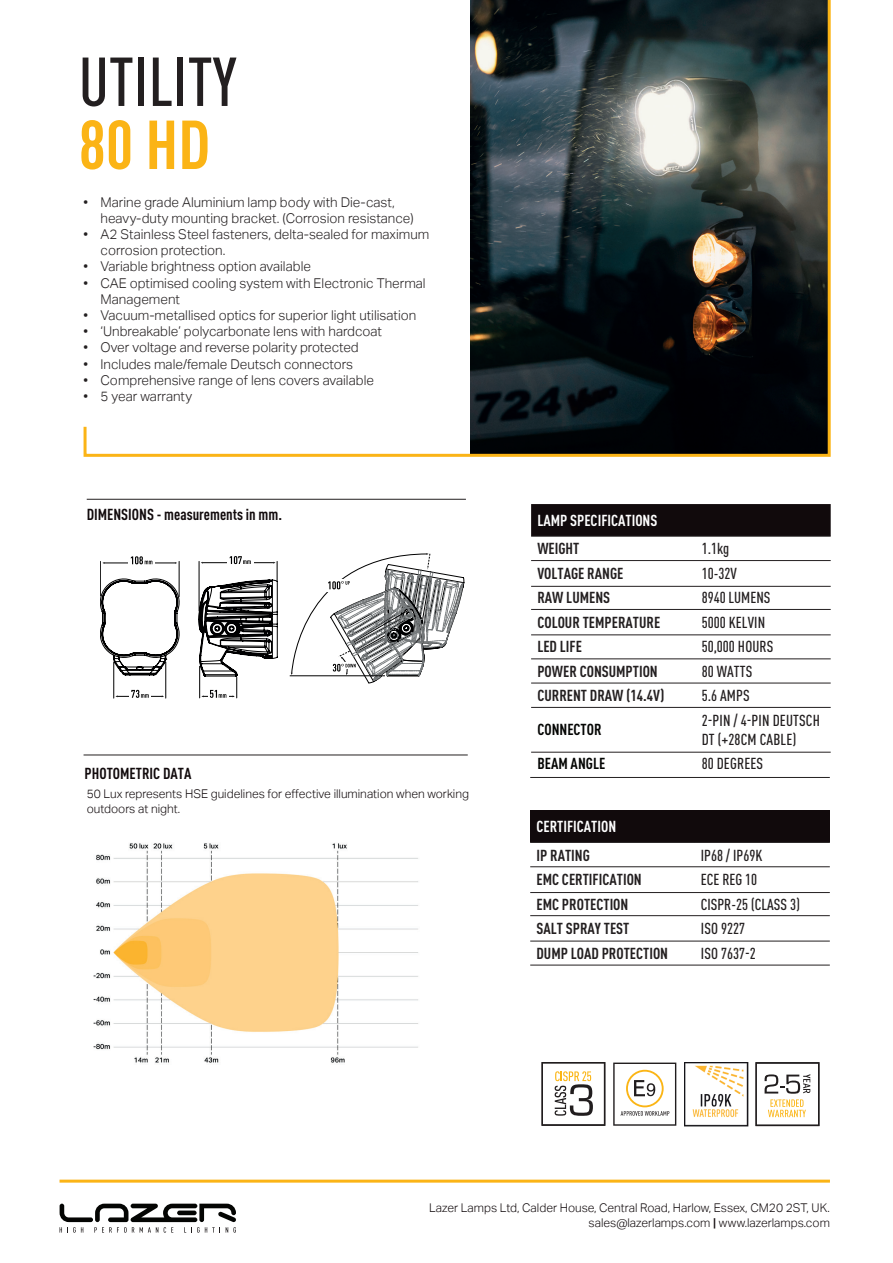
<style>
.page{position:relative;width:893px;height:1263px;background:#fff}
.page>*{position:absolute;margin:0;border:0;box-sizing:border-box;transform-origin:0 0}
.t1{font:500 condensed 67.95px "DINOT";color:#231f20}
.t2{font:700 condensed 67.95px "DINOT";color:#fbb416}
.t3{font:700 condensed 15.75px "DINOT";color:#231f20}
.t4{font:500 condensed 15.75px/18.9px "DINOT";color:#231f20}
.t5{font:700 condensed 15.75px "DINOT";color:#110a0c}
.t6{font:700 condensed 15.75px "DINOT";color:#fff}
.t7{font:700 condensed 15.75px "DINOT";color:#040503}
.t8{font:300 13.5px/16.2px "Aktiv Grotesk";color:#231f20}
.t9{font:300 12px/14.4px "Aktiv Grotesk";color:#110a0c}
.s1{font-weight:500}
</style>
<div class="page">
<hr style="left:60px;top:1179px;width:770px;height:3px;background:#fbb416">
<svg style="left:60px;top:1204px;width:176px;height:29px"></svg>
<svg style="left:83px;top:0;width:748px;height:457px"></svg>
<svg style="left:531px;top:504px;width:300px;height:248px"></svg>
<div style="left:530px;top:810px;width:300px;height:32px;background:#110a0c"></div>
<svg style="left:530px;top:867px;width:300px;height:98px"></svg>
<hr style="left:531px;top:536px;width:300px;height:1px;background:#231f20">
<hr style="left:530px;top:842px;width:300px;height:1px;background:#231f20">
<hr style="left:531px;top:560px;width:300px;height:1px;background:#231f20">
<hr style="left:530px;top:866px;width:300px;height:1px;background:#231f20">
<hr style="left:531px;top:586px;width:300px;height:1px;background:#231f20">
<hr style="left:530px;top:892px;width:300px;height:1px;background:#231f20">
<hr style="left:531px;top:609px;width:300px;height:1px;background:#231f20">
<hr style="left:530px;top:915px;width:300px;height:1px;background:#231f20">
<hr style="left:531px;top:634px;width:300px;height:1px;background:#231f20">
<hr style="left:530px;top:941px;width:300px;height:1px;background:#231f20">
<hr style="left:531px;top:658px;width:300px;height:1px;background:#231f20">
<hr style="left:530px;top:965px;width:300px;height:1px;background:#231f20">
<hr style="left:531px;top:683px;width:300px;height:1px;background:#231f20">
<hr style="left:531px;top:707px;width:300px;height:1px;background:#231f20">
<hr style="left:531px;top:752px;width:300px;height:1px;background:#231f20">
<hr style="left:530px;top:777px;width:300px;height:1px;background:#231f20">
<hr style="left:84px;top:755px;width:384px;height:1px;background:#231f20">
<hr style="left:87px;top:499px;width:379px;height:1px;background:#231f20">
<svg style="left:100px;top:553px;width:364px;height:146px"></svg>
<svg style="left:542px;top:1062px;width:63px;height:64px"></svg>
<svg style="left:613px;top:1062px;width:63px;height:64px"></svg>
<svg style="left:755px;top:1062px;width:64px;height:64px"></svg>
<img style="left:684px;top:1062px;width:64px;height:64px">
<img style="left:93px;top:843px;width:325px;height:220px">
<h1 class="t1" style="left:79px;top:42px;width:159px">UTILITY</h1>
<h1 class="t2" style="left:79px;top:104px;width:133px">80 HD</h1>
<p class="t8" style="left:101px;top:194px;width:315px;text-indent:-17px">• Marine grade Aluminium lamp body with Die-cast, heavy-duty mounting bracket. (Corrosion resistance)</p>
<p class="t8" style="left:101px;top:226px;width:330px;text-indent:-17px">• A2 Stainless Steel fasteners, delta-sealed for maximum corrosion protection.</p>
<p class="t8" style="left:84px;top:259px;width:229px">• Variable brightness option available</p>
<p class="t8" style="left:101px;top:275px;width:327px;text-indent:-17px">• CAE optimised cooling system with Electronic Thermal<br>Management</p>
<p class="t8" style="left:84px;top:307px;width:334px">• Vacuum-metallised optics for superior light utilisation</p>
<p class="t8" style="left:84px;top:323px;width:300px">• ‘Unbreakable’ polycarbonate lens with hardcoat</p>
<p class="t8" style="left:84px;top:340px;width:277px">• Over voltage and reverse polarity protected</p>
<p class="t8" style="left:84px;top:356px;width:271px">• Includes male/female Deutsch connectors</p>
<p class="t8" style="left:84px;top:372px;width:292px">• Comprehensive range of lens covers available</p>
<p class="t8" style="left:84px;top:388px;width:110px">• 5 year warranty</p>
<p class="t5" style="left:87px;top:505px;width:197px">DIMENSIONS - measurements in mm.</p>
<p class="t5" style="left:85px;top:764px;width:108px">PHOTOMETRIC DATA</p>
<p class="t9" style="left:87px;top:787px;width:384px">50 Lux represents HSE guidelines for effective illumination when working outdoors at night.</p>
<p class="t6" style="left:537px;top:511px;width:122px">LAMP SPECIFICATIONS</p>
<p class="t3" style="left:537px;top:539px;width:44px">WEIGHT</p>
<p class="t4" style="left:702px;top:539px;width:29px">1.1kg</p>
<p class="t3" style="left:537px;top:564px;width:88px">VOLTAGE RANGE</p>
<p class="t4" style="left:702px;top:564px;width:37px">10-32V</p>
<p class="t3" style="left:537px;top:588px;width:74px">RAW LUMENS</p>
<p class="t4" style="left:702px;top:588px;width:70px">8940 LUMENS</p>
<p class="t3" style="left:537px;top:613px;width:124px">COLOUR TEMPERATURE</p>
<p class="t4" style="left:702px;top:613px;width:65px">5000 KELVIN</p>
<p class="t3" style="left:537px;top:637px;width:46px">LED LIFE</p>
<p class="t4" style="left:702px;top:637px;width:73px">50,000 HOURS</p>
<p class="t3" style="left:537px;top:662px;width:122px">POWER CONSUMPTION</p>
<p class="t4" style="left:702px;top:662px;width:52px">80 WATTS</p>
<p class="t3" style="left:537px;top:686px;width:128px">CURRENT DRAW (14.4V)</p>
<p class="t4" style="left:702px;top:686px;width:50px">5.6 AMPS</p>
<p class="t7" style="left:537px;top:720px;width:66px">CONNECTOR</p>
<p class="t4" style="left:702px;top:711px;width:120px">2-PIN / 4-PIN DEUTSCH<br>DT (+28CM CABLE)</p>
<p class="t7" style="left:537px;top:754px;width:69px">BEAM ANGLE</p>
<p class="t4" style="left:702px;top:754px;width:63px">80 DEGREES</p>
<p class="t6" style="left:536px;top:817px;width:81px">CERTIFICATION</p>
<p class="t3" style="left:536px;top:845px;width:55px">IP RATING</p>
<p class="t4" style="left:701px;top:845px;width:63px">IP68 / IP69K</p>
<p class="t3" style="left:536px;top:870px;width:107px">EMC CERTIFICATION</p>
<p class="t4" style="left:701px;top:870px;width:58px">ECE REG 10</p>
<p class="t3" style="left:536px;top:894px;width:93px">EMC PROTECTION</p>
<p class="t4" style="left:701px;top:894px;width:101px">CISPR-25 (CLASS 3)</p>
<p class="t3" style="left:536px;top:919px;width:94px">SALT SPRAY TEST</p>
<p class="t4" style="left:701px;top:919px;width:46px">ISO 9227</p>
<p class="t3" style="left:536px;top:943px;width:133px">DUMP LOAD PROTECTION</p>
<p class="t4" style="left:701px;top:943px;width:56px">ISO 7637-2</p>
<p class="t9" style="left:429px;top:1200px;width:402px;line-height:15px;text-align:right">Lazer Lamps Ltd, Calder House, Central Road, Harlow, Essex, CM20 2ST, UK. sales@lazerlamps.com <span class="s1">|</span> www.lazerlamps.com</p>
</div>
